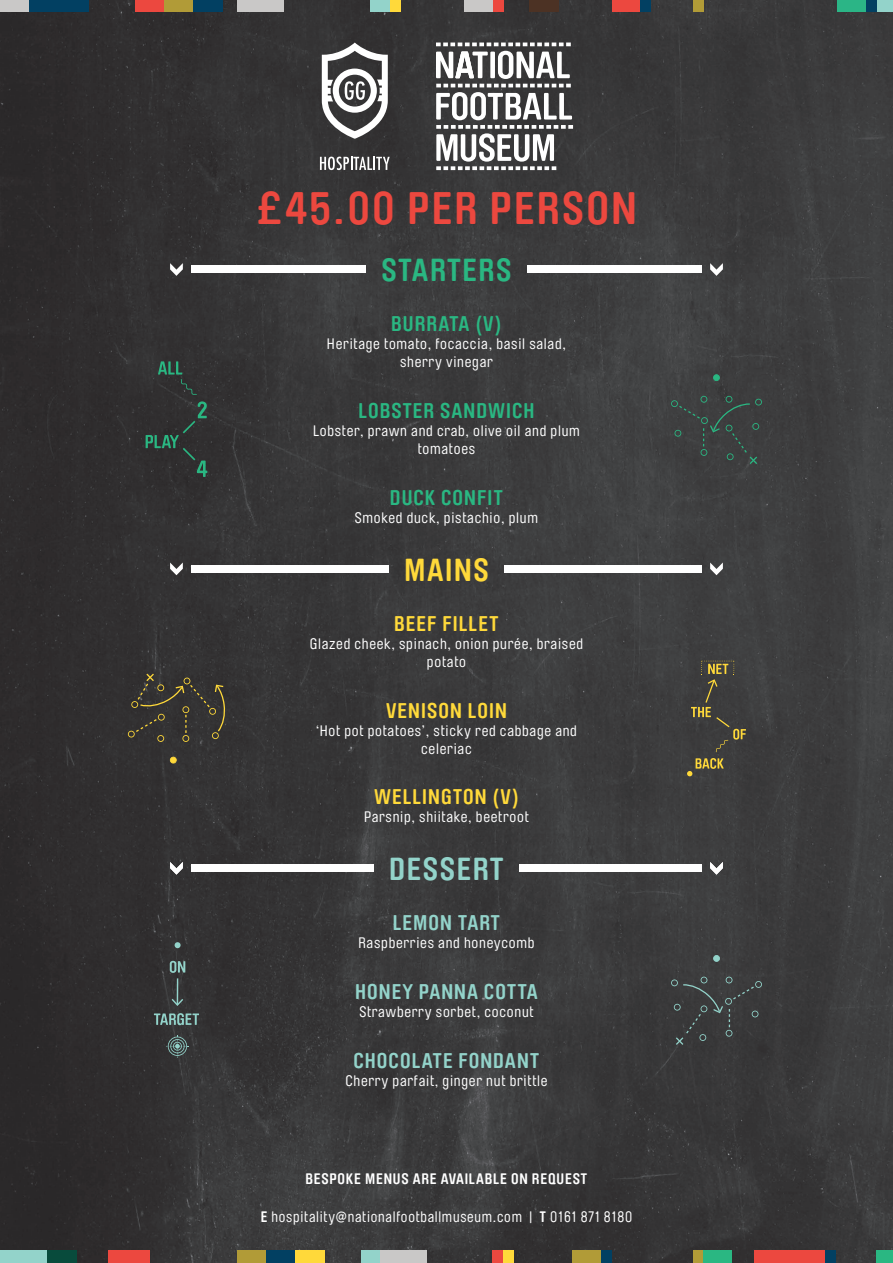
<style>
.page{position:relative;width:893px;height:1263px;background:#fff}
.page>*{position:absolute;margin:0;border:0;box-sizing:border-box;transform-origin:0 0}
.t1{font:700 45px "Brauer Neue";letter-spacing:.05em;color:#ec483f}
.t2{font:700 31.5px "Brauer Neue";letter-spacing:.045em;color:#2ab782}
.t3{font:700 31.5px "Brauer Neue";letter-spacing:.05em;color:#93d3ca}
.t4{font:700 31.5px "Brauer Neue";letter-spacing:.05em;color:#ffd93a}
.t5{font:700 21px "Brauer Neue";letter-spacing:.05em;color:#93d3ca}
.t6{font:700 21px "Brauer Neue";letter-spacing:.05em;color:#2ab782}
.t7{font:700 21px "Brauer Neue";letter-spacing:.05em;color:#ffd93a}
.t8{font:15px/18px "Brauer Neue";letter-spacing:.05em;color:#fff;text-align:center}
.t9{font:700 15px "Brauer Neue";letter-spacing:.05em;color:#fff}
.s1{font-weight:700}
</style>
<div class="page">
<img style="left:0;top:0;width:893px;height:1263px">
<div style="left:0;top:1251px;width:47px;height:12px;background:#93d3ca"></div>
<div style="left:47px;top:1251px;width:30px;height:12px;background:#084b3c"></div>
<div style="left:109px;top:1251px;width:41px;height:12px;background:#ec483f"></div>
<div style="left:237px;top:1251px;width:29px;height:12px;background:#b19b37"></div>
<div style="left:266px;top:1251px;width:30px;height:12px;background:#024062"></div>
<div style="left:296px;top:1251px;width:29px;height:12px;background:#ffd93a"></div>
<div style="left:361px;top:1251px;width:19px;height:12px;background:#93d3ca"></div>
<div style="left:380px;top:1251px;width:47px;height:12px;background:#c9c8c7"></div>
<div style="left:493px;top:1251px;width:10px;height:12px;background:#ec483f"></div>
<div style="left:503px;top:1251px;width:11px;height:12px;background:#ffd93a"></div>
<div style="left:572px;top:1251px;width:29px;height:12px;background:#b19b37"></div>
<div style="left:601px;top:1251px;width:11px;height:12px;background:#024062"></div>
<div style="left:693px;top:1251px;width:10px;height:12px;background:#b19b37"></div>
<div style="left:825px;top:1251px;width:10px;height:12px;background:#024062"></div>
<div style="left:877px;top:1251px;width:16px;height:12px;background:#2ab782"></div>
<div style="left:703px;top:1251px;width:29px;height:12px;background:#2ab782"></div>
<div style="left:755px;top:1251px;width:70px;height:12px;background:#ec483f"></div>
<div style="left:0;top:0;width:29px;height:11px;background:#c9c8c7"></div>
<div style="left:29px;top:0;width:60px;height:11px;background:#024062"></div>
<div style="left:237px;top:0;width:46px;height:11px;background:#c9c8c7"></div>
<div style="left:371px;top:0;width:19px;height:11px;background:#93d3ca"></div>
<div style="left:390px;top:0;width:11px;height:11px;background:#ffd93a"></div>
<div style="left:837px;top:0;width:29px;height:11px;background:#2bb586"></div>
<div style="left:877px;top:0;width:16px;height:11px;background:#93d3ca"></div>
<div style="left:866px;top:0;width:11px;height:11px;background:#024062"></div>
<div style="left:612px;top:0;width:29px;height:11px;background:#ec483f"></div>
<div style="left:641px;top:0;width:10px;height:11px;background:#024062"></div>
<div style="left:464px;top:0;width:29px;height:11px;background:#c9c8c7"></div>
<div style="left:493px;top:0;width:10px;height:11px;background:#ec483f"></div>
<div style="left:693px;top:0;width:10px;height:11px;background:#b19b37"></div>
<div style="left:135px;top:0;width:29px;height:11px;background:#ec483f"></div>
<div style="left:164px;top:0;width:30px;height:11px;background:#b19b37"></div>
<div style="left:194px;top:0;width:29px;height:11px;background:#024062"></div>
<div style="left:529px;top:0;width:30px;height:11px;background:#4c3224"></div>
<svg style="left:170px;top:263px;width:13px;height:13px"></svg>
<svg style="left:170px;top:562px;width:13px;height:13px"></svg>
<svg style="left:170px;top:862px;width:13px;height:13px"></svg>
<svg style="left:710px;top:263px;width:13px;height:13px"></svg>
<svg style="left:710px;top:562px;width:13px;height:13px"></svg>
<svg style="left:710px;top:862px;width:13px;height:13px"></svg>
<div style="left:191px;top:266px;width:175px;height:7px;background:#fff"></div>
<div style="left:191px;top:565px;width:198px;height:8px;background:#fff"></div>
<div style="left:191px;top:864px;width:183px;height:8px;background:#fff"></div>
<div style="left:527px;top:266px;width:175px;height:7px;background:#fff"></div>
<div style="left:504px;top:565px;width:198px;height:8px;background:#fff"></div>
<div style="left:519px;top:864px;width:183px;height:8px;background:#fff"></div>
<svg style="left:158px;top:361px;width:39px;height:34px"></svg>
<svg style="left:146px;top:401px;width:61px;height:76px;background:#2f3a37"></svg>
<svg style="left:687px;top:758px;width:37px;height:18px"></svg>
<svg style="left:691px;top:661px;width:55px;height:91px;background:#4a473d"></svg>
<svg style="left:154px;top:1013px;width:45px;height:12px"></svg>
<svg style="left:170px;top:961px;width:15px;height:45px"></svg>
<svg style="left:175px;top:942px;width:6px;height:6px"></svg>
<svg style="left:166px;top:1035px;width:23px;height:23px"></svg>
<svg style="left:170px;top:757px;width:7px;height:6px"></svg>
<svg style="left:128px;top:674px;width:98px;height:68px;background:#3f3b33"></svg>
<svg style="left:713px;top:374px;width:7px;height:7px"></svg>
<svg style="left:671px;top:396px;width:91px;height:68px;background:#3c4342"></svg>
<svg style="left:713px;top:955px;width:7px;height:7px"></svg>
<svg style="left:671px;top:977px;width:91px;height:68px;background:#3e4141"></svg>
<svg style="left:436px;top:43px;width:137px;height:127px"></svg>
<svg style="left:320px;top:157px;width:70px;height:13px"></svg>
<svg style="left:322px;top:43px;width:66px;height:96px"></svg>
<h1 class="t1" style="left:256px;top:182px;width:382px">£45.00 PER PERSON</h1>
<h2 class="t2" style="left:381px;top:252px;width:132px">STARTERS</h2>
<h3 class="t6" style="left:391px;top:312px;width:112px">BURRATA (V)</h3>
<p class="t8" style="left:327px;top:335px;width:240px">Heritage tomato, focaccia, basil salad, sherry vinegar</p>
<h3 class="t6" style="left:358px;top:399px;width:178px">LOBSTER SANDWICH</h3>
<p class="t8" style="left:313px;top:422px;width:268px">Lobster, prawn and crab, olive oil and plum tomatoes</p>
<h3 class="t6" style="left:390px;top:485px;width:115px">DUCK CONFIT</h3>
<p class="t8" style="left:355px;top:509px;width:185px">Smoked duck, pistachio, plum</p>
<h2 class="t4" style="left:404px;top:552px;width:86px">MAINS</h2>
<h3 class="t7" style="left:394px;top:611px;width:106px">BEEF FILLET</h3>
<p class="t8" style="left:310px;top:635px;width:275px">Glazed cheek, spinach, onion purée, braised potato</p>
<h3 class="t7" style="left:386px;top:698px;width:122px">VENISON LOIN</h3>
<p class="t8" style="left:316px;top:722px;width:262px">‘Hot pot potatoes’, sticky red cabbage and celeriac</p>
<h3 class="t7" style="left:374px;top:785px;width:146px">WELLINGTON (V)</h3>
<p class="t8" style="left:364px;top:808px;width:166px">Parsnip, shiitake, beetroot</p>
<h2 class="t3" style="left:389px;top:851px;width:116px">DESSERT</h2>
<h3 class="t5" style="left:393px;top:911px;width:109px">LEMON TART</h3>
<p class="t8" style="left:358px;top:934px;width:178px">Raspberries and honeycomb</p>
<h3 class="t5" style="left:355px;top:979px;width:184px">HONEY PANNA COTTA</h3>
<p class="t8" style="left:359px;top:1003px;width:176px">Strawberry sorbet, coconut</p>
<h3 class="t5" style="left:353px;top:1048px;width:188px">CHOCOLATE FONDANT</h3>
<p class="t8" style="left:345px;top:1072px;width:204px">Cherry parfait, ginger nut brittle</p>
<p class="t9" style="left:306px;top:1170px;width:283px">BESPOKE MENUS ARE AVAILABLE ON REQUEST</p>
<p class="t8" style="left:261px;top:1208px;width:373px"><span class="s1">E</span> hospitality@nationalfootballmuseum.com | <span class="s1">T</span> 0161 871 8180</p>
</div>
